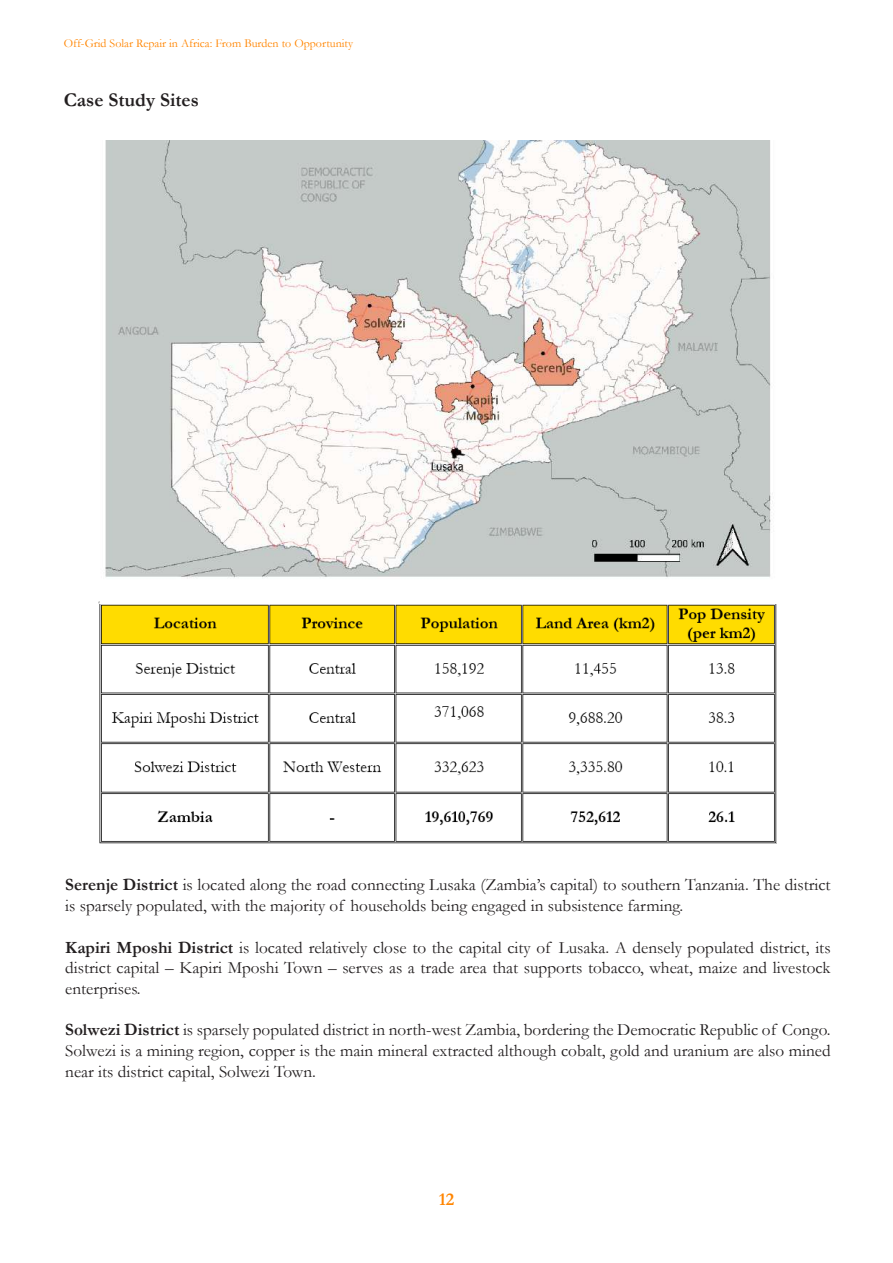
<style>
.page{position:relative;width:893px;height:1263px;background:#fff}
.page>*{position:absolute;margin:0;border:0;box-sizing:border-box;transform-origin:0 0}
.t1{font:700 19.5px "Garamond";color:#231f20}
.t2{font:700 18px "Garamond";color:#ff8500}
.t3{font:17.25px/20.7px "Garamond";color:#231f20;text-align:justify}
.t4{font:12px "Garamond";color:#ff8500}
.s1{font-weight:700}
</style>
<div class="page">
<img style="left:105px;top:140px;width:668px;height:439px">
<img style="left:98px;top:601px;width:678px;height:242px">
<p class="t4" style="left:64px;top:35px;width:291px">Off-Grid Solar Repair in Africa: From Burden to Opportunity</p>
<p class="t1" style="left:64px;top:87px;width:137px">Case Study Sites</p>
<p class="t3" style="left:65px;top:874px;width:767px"><span class="s1">Serenje District</span> is located along the road connecting Lusaka (Zambia’s capital) to southern Tanzania. The district is sparsely populated, with the majority of households being engaged in subsistence farming.</p>
<p class="t3" style="left:65px;top:936px;width:767px"><span class="s1">Kapiri Mposhi District</span> is located relatively close to the capital city of Lusaka. A densely populated district, its district capital – Kapiri Mposhi Town – serves as a trade area that supports tobacco, wheat, maize and livestock enterprises.</p>
<p class="t3" style="left:65px;top:1019px;width:767px"><span class="s1">Solwezi District</span> is sparsely populated district in north-west Zambia, bordering the Democratic Republic of Congo.<br>Solwezi is a mining region, copper is the main mineral extracted although cobalt, gold and uranium are also mined near its district capital, Solwezi Town.</p>
<p class="t2" style="left:439px;top:1187px;width:17px">12</p>
</div>
